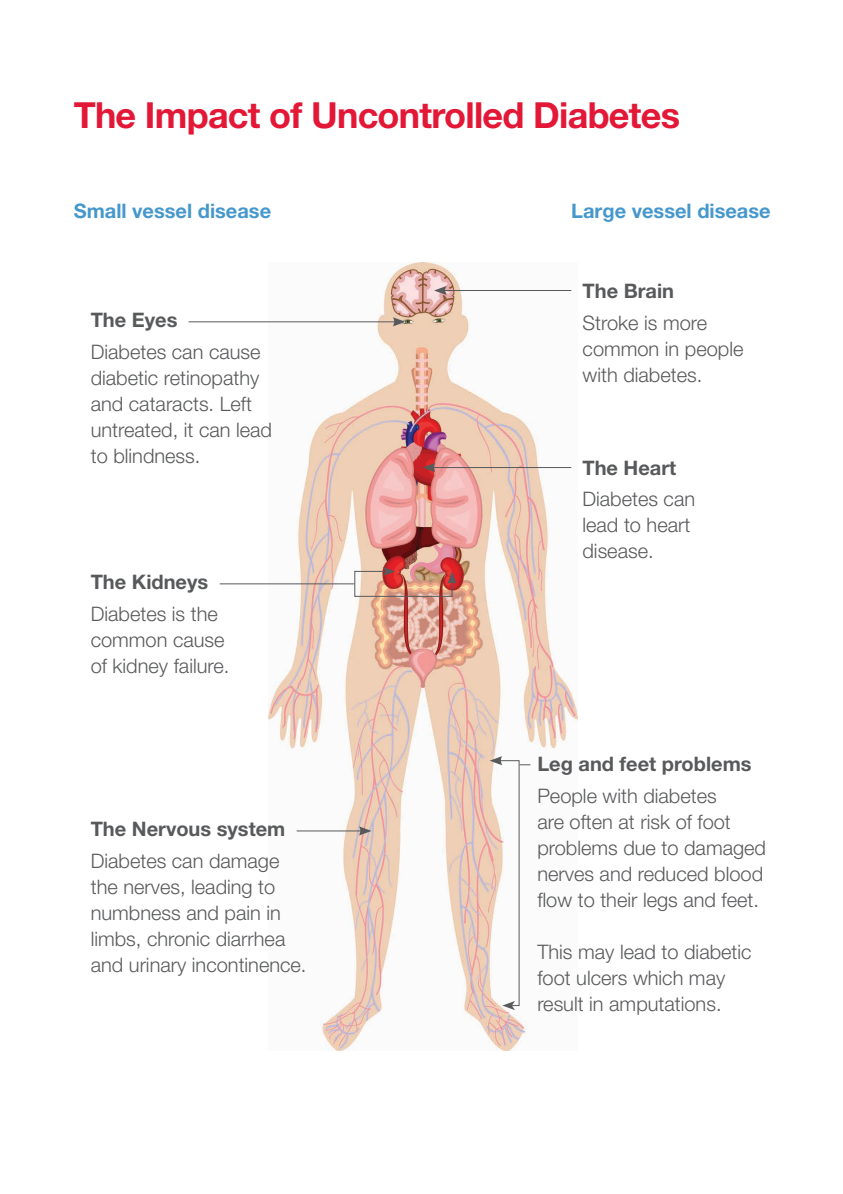
<style>
.page{position:relative;width:843px;height:1194px;background:#fff}
.page>*{position:absolute;margin:0;border:0;box-sizing:border-box;transform-origin:0 0}
.t1{font:700 36px "Helvetica Neue LT Std";letter-spacing:-.02em;color:#e31837}
.t2{font:300 20px/26px "Helvetica Neue LT Std";color:#58595b}
.t3{font:700 20px "Helvetica Neue LT Std";color:#58595b}
.t4{font:700 20px "Helvetica Neue LT Std";color:#4698cc}
</style>
<div class="page">
<img style="left:268px;top:262px;width:309px;height:788px">
<hr style="left:443px;top:290px;width:128px;height:1px;background:#58595b">
<svg style="left:434px;top:286px;width:12px;height:9px"></svg>
<hr style="left:296px;top:830px;width:66px;height:1px;background:#58595b">
<svg style="left:359px;top:826px;width:12px;height:9px"></svg>
<hr style="left:188px;top:321px;width:208px;height:1px;background:#58595b">
<svg style="left:393px;top:317px;width:12px;height:9px"></svg>
<hr style="left:432px;top:467px;width:139px;height:1px;background:#58595b">
<svg style="left:422px;top:463px;width:13px;height:9px"></svg>
<img style="left:354px;top:567px;width:102px;height:30px">
<hr style="left:220px;top:583px;width:134px;height:1px;background:#58595b">
<svg style="left:489px;top:756px;width:41px;height:254px"></svg>
<h1 class="t1" style="left:74px;top:93px;width:608px">The Impact of Uncontrolled Diabetes</h1>
<p class="t4" style="left:74px;top:198px;width:199px">Small vessel disease</p>
<p class="t4" style="left:571px;top:198px;width:201px">Large vessel disease</p>
<p class="t3" style="left:91px;top:308px;width:88px">The Eyes</p>
<p class="t2" style="left:91px;top:338px;width:183px">Diabetes can cause diabetic retinopathy and cataracts. Left untreated, it can lead to blindness.</p>
<p class="t3" style="left:91px;top:569px;width:119px">The Kidneys</p>
<p class="t2" style="left:91px;top:600px;width:140px">Diabetes is the common cause of kidney failure.</p>
<p class="t3" style="left:91px;top:817px;width:196px">The Nervous system</p>
<p class="t2" style="left:91px;top:847px;width:217px">Diabetes can damage the nerves, leading to numbness and pain in limbs, chronic diarrhea and urinary incontinence.</p>
<p class="t3" style="left:582px;top:279px;width:93px">The Brain</p>
<p class="t2" style="left:582px;top:309px;width:162px">Stroke is more common in people with diabetes.</p>
<p class="t3" style="left:582px;top:455px;width:95px">The Heart</p>
<p class="t2" style="left:582px;top:486px;width:114px">Diabetes can lead to heart disease.</p>
<p class="t3" style="left:537px;top:752px;width:216px">Leg and feet problems</p>
<p class="t2" style="left:537px;top:782px;width:230px">People with diabetes<br>are often at risk of foot problems due to damaged nerves and reduced blood flow to their legs and feet.</p>
<p class="t2" style="left:537px;top:938px;width:216px">This may lead to diabetic foot ulcers which may result in amputations.</p>
</div>
